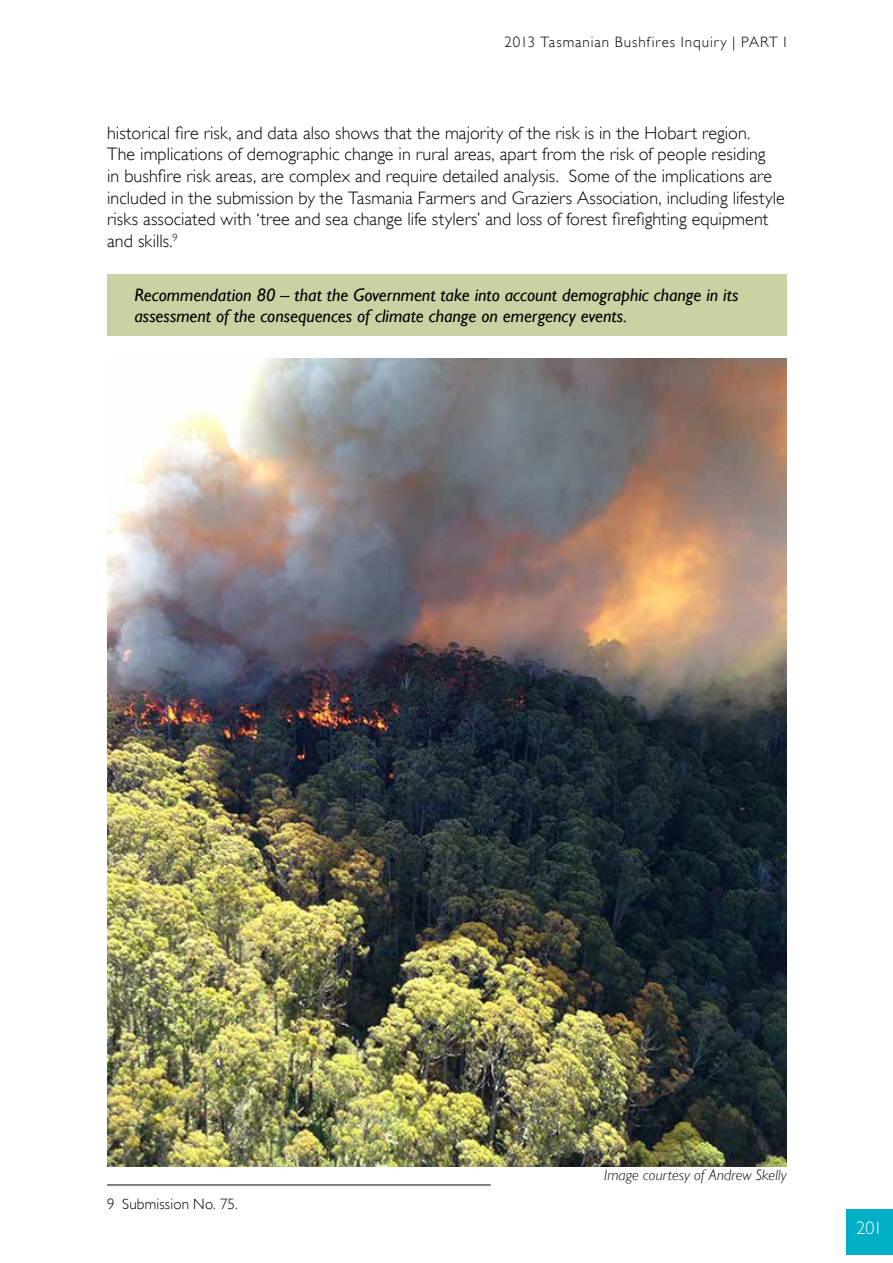
<style>
.page{position:relative;width:893px;height:1263px;background:#fff}
.page>*{position:absolute;margin:0;border:0;box-sizing:border-box;transform-origin:0 0}
.t1{font:300 18px/21.6px "Gill Sans";letter-spacing:.005em;color:#000}
.t2{font:italic 18px/21.6px "Gill Sans";color:#000}
.t3{font:300 18px "Gill Sans";color:#fff}
.t4{font:300 15px "Gill Sans";letter-spacing:.06em;color:#010101}
.t5{font:italic 300 15px "Gill Sans";letter-spacing:.005em;color:#000}
.t6{font:300 15px "Gill Sans";letter-spacing:.01em;color:#000}
</style>
<div class="page">
<div style="left:107px;top:274px;width:680px;height:62px;background:#c9d2a2"></div>
<hr style="left:107px;top:1185px;width:384px;height:1px;background:#000">
<div style="left:846px;top:1209px;width:47px;height:45px;background:#00aec5"></div>
<img style="left:107px;top:358px;width:680px;height:809px">
<p class="t4" style="left:504px;top:34px;width:284px">2013 Tasmanian Bushfires Inquiry | PART I</p>
<p class="t1" style="left:107px;top:122px;width:679px">historical fire risk, and data also shows that the majority of the risk is in the Hobart region.<br>The implications of demographic change in rural areas, apart from the risk of people residing<br>in bushfire risk areas, are complex and require detailed analysis. Some of the implications are included in the submission by the Tasmania Farmers and Graziers Association, including lifestyle risks associated with ‘tree and sea change life stylers’ and loss of forest firefighting equipment and skills.<sup>9</sup></p>
<p class="t2" style="left:134px;top:284px;width:606px">Recommendation 80 – that the Government take into account demographic change in its assessment of the consequences of climate change on emergency events.</p>
<p class="t6" style="left:107px;top:1195px;width:132px">9 Submission No. 75.</p>
<p class="t5" style="left:604px;top:1167px;width:184px">Image courtesy of Andrew Skelly</p>
<p class="t3" style="left:856px;top:1218px;width:27px">201</p>
</div>
